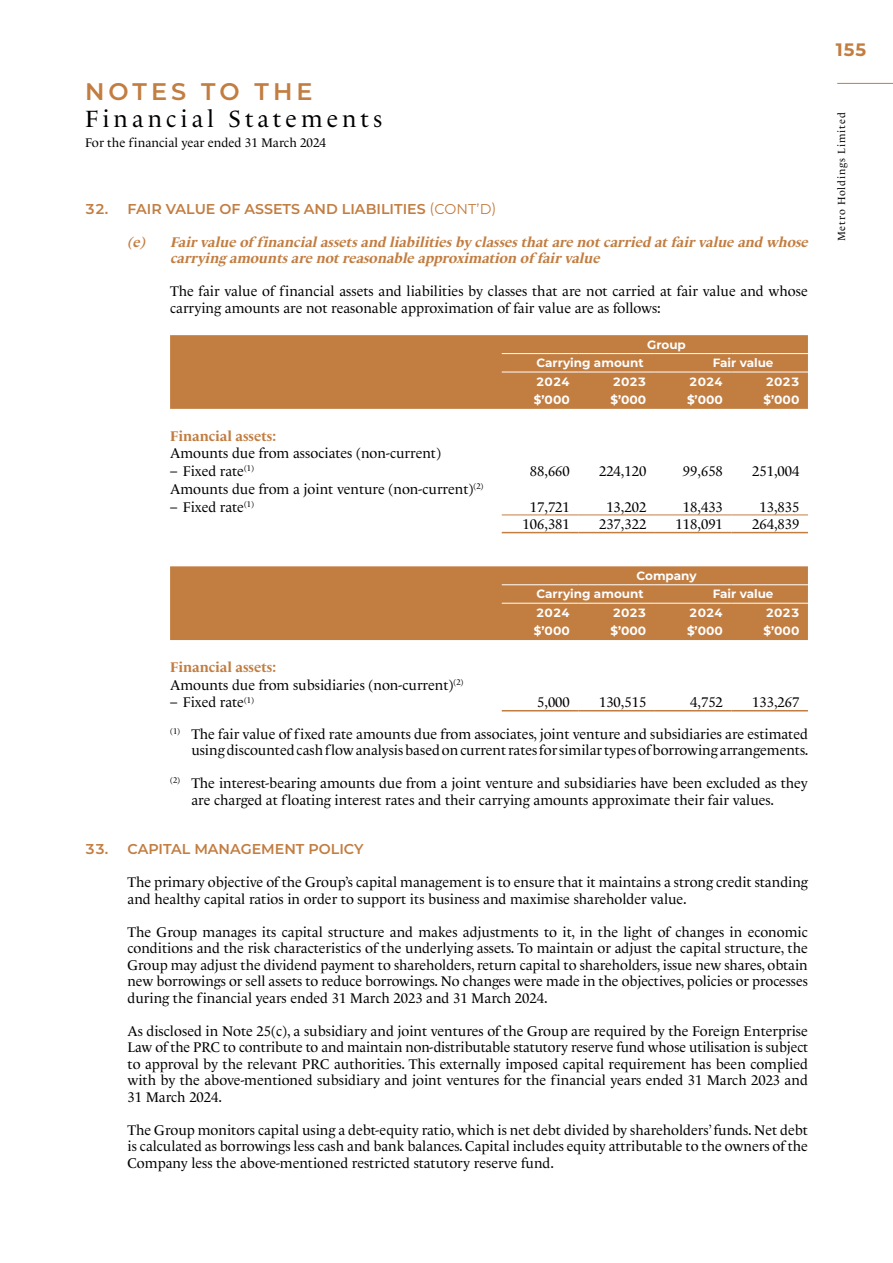
<style>
.page{position:relative;width:893px;height:1263px;background:#fff}
.page>*{position:absolute;margin:0;border:0;box-sizing:border-box;transform-origin:0 0}
.t1{font:24px "Le Monde Livre Cla Std";letter-spacing:.17em;color:#000}
.t2{font:600 24px "Montserrat";letter-spacing:.17em;color:#c27d41}
.t3{font:700 18px "Montserrat Alternates";color:#c27d41}
.t4{font:14.25px/16.5px "Le Monde Livre Cla Std";color:#000}
.t5{font:italic 700 14.25px/16.5px "Le Monde Livre Cla Std";color:#c27d41}
.t6{font:600 14.25px "Montserrat";color:#c27d41}
.t7{font:700 14.25px "Le Monde Livre Cla Std";color:#c27d41}
.t8{font:12.75px "Le Monde Livre Cla Std";color:#000}
.t9{font:700 12px/18.5px "Montserrat";color:#fff}
.t10{font:10.5px "Le Monde Livre Cla Std";letter-spacing:.08em;color:#000}
.s1{font-weight:400}
.s2{font-weight:700;color:#c27d41}
</style>
<div class="page">
<hr style="left:837px;top:83px;width:56px;height:1px;background:#c27d41">
<div style="left:170px;top:335px;width:638px;height:74px;background:#c27d41"></div>
<hr style="left:502px;top:515px;width:76px;height:1px;background:#c27d41">
<hr style="left:578px;top:515px;width:77px;height:1px;background:#c27d41">
<hr style="left:655px;top:515px;width:76px;height:1px;background:#c27d41">
<hr style="left:731px;top:515px;width:77px;height:1px;background:#c27d41">
<hr style="left:502px;top:532px;width:76px;height:1px;background:#c27d41">
<hr style="left:578px;top:532px;width:77px;height:1px;background:#c27d41">
<hr style="left:655px;top:532px;width:76px;height:1px;background:#c27d41">
<hr style="left:731px;top:532px;width:77px;height:1px;background:#c27d41">
<hr style="left:502px;top:372px;width:76px;height:1px;background:#fff">
<hr style="left:578px;top:372px;width:77px;height:1px;background:#fff">
<hr style="left:655px;top:372px;width:76px;height:1px;background:#fff">
<hr style="left:731px;top:372px;width:77px;height:1px;background:#fff">
<hr style="left:502px;top:353px;width:76px;height:1px;background:#fff">
<hr style="left:578px;top:353px;width:77px;height:1px;background:#fff">
<hr style="left:655px;top:353px;width:76px;height:1px;background:#fff">
<hr style="left:731px;top:353px;width:77px;height:1px;background:#fff">
<div style="left:170px;top:566px;width:638px;height:74px;background:#c27d41"></div>
<hr style="left:502px;top:603px;width:76px;height:1px;background:#fff">
<hr style="left:578px;top:603px;width:77px;height:1px;background:#fff">
<hr style="left:655px;top:603px;width:76px;height:1px;background:#fff">
<hr style="left:731px;top:603px;width:77px;height:1px;background:#fff">
<hr style="left:502px;top:584px;width:76px;height:1px;background:#fff">
<hr style="left:578px;top:584px;width:77px;height:1px;background:#fff">
<hr style="left:655px;top:584px;width:76px;height:1px;background:#fff">
<hr style="left:731px;top:584px;width:77px;height:1px;background:#fff">
<hr style="left:502px;top:710px;width:76px;height:1px;background:#c27d41">
<hr style="left:578px;top:710px;width:77px;height:1px;background:#c27d41">
<hr style="left:655px;top:710px;width:76px;height:1px;background:#c27d41">
<hr style="left:731px;top:710px;width:77px;height:1px;background:#c27d41">
<h1 class="t2" style="left:85px;top:75px;width:229px">NOTES TO THE</h1>
<h1 class="t1" style="left:85px;top:105px;width:298px">Financial Statements</h1>
<p class="t8" style="left:85px;top:135px;width:243px">For the financial year ended 31 March 2024</p>
<p class="t6" style="left:85px;top:198px;width:413px">32. FAIR VALUE OF ASSETS AND LIABILITIES <span class="s1">(CONT’D)</span></p>
<p class="t5" style="left:170px;top:234px;width:643px;text-indent:-43px">(e) Fairvalue of financialassetsand liabilitiesby classesthatare notcarried atfairvalue and whose carrying amountsare notreasonable approximation of fairvalue</p>
<p class="t4" style="left:170px;top:283px;width:639px">The fair value of financial assets and liabilities by classes that are not carried at fair value and whose carrying amounts are not reasonable approximation of fair value are as follows:</p>
<p class="t9" style="left:647px;top:335px;width:40px">Group</p>
<p class="t9" style="left:536px;top:353px;width:109px">Carrying amount</p>
<p class="t9" style="left:713px;top:353px;width:62px">Fair value</p>
<p class="t9" style="left:536px;top:371px;width:35px">2024</p>
<p class="t9" style="left:613px;top:371px;width:35px">2023</p>
<p class="t9" style="left:689px;top:371px;width:35px">2024</p>
<p class="t9" style="left:766px;top:371px;width:35px">2023</p>
<p class="t9" style="left:534px;top:390px;width:37px">$’000</p>
<p class="t9" style="left:610px;top:390px;width:37px">$’000</p>
<p class="t9" style="left:687px;top:390px;width:37px">$’000</p>
<p class="t9" style="left:763px;top:390px;width:37px">$’000</p>
<p class="t7" style="left:170px;top:428px;width:107px">Financial assets:</p>
<p class="t4" style="left:170px;top:445px;width:272px">Amounts due from associates (non-current)</p>
<p class="t4" style="left:170px;top:463px;width:85px">– Fixed rate<sup>(1)</sup></p>
<p class="t4" style="left:530px;top:463px;width:41px">88,660</p>
<p class="t4" style="left:599px;top:463px;width:49px">224,120</p>
<p class="t4" style="left:683px;top:463px;width:41px">99,658</p>
<p class="t4" style="left:752px;top:463px;width:49px">251,004</p>
<p class="t4" style="left:170px;top:481px;width:315px">Amounts due from a joint venture (non-current)<sup>(2)</sup></p>
<p class="t4" style="left:170px;top:498px;width:85px">– Fixed rate<sup>(1)</sup></p>
<p class="t4" style="left:530px;top:498px;width:41px">17,721</p>
<p class="t4" style="left:606px;top:498px;width:41px">13,202</p>
<p class="t4" style="left:683px;top:498px;width:41px">18,433</p>
<p class="t4" style="left:759px;top:498px;width:41px">13,835</p>
<p class="t4" style="left:523px;top:516px;width:49px">106,381</p>
<p class="t4" style="left:599px;top:516px;width:49px">237,322</p>
<p class="t4" style="left:676px;top:516px;width:49px">118,091</p>
<p class="t4" style="left:752px;top:516px;width:49px">264,839</p>
<p class="t9" style="left:536px;top:566px;width:162px;text-indent:100px">Company<br>Carrying amount</p>
<p class="t9" style="left:713px;top:584px;width:62px">Fair value</p>
<p class="t9" style="left:536px;top:603px;width:35px">2024</p>
<p class="t9" style="left:613px;top:603px;width:35px">2023</p>
<p class="t9" style="left:689px;top:603px;width:35px">2024</p>
<p class="t9" style="left:766px;top:603px;width:35px">2023</p>
<p class="t9" style="left:534px;top:621px;width:37px">$’000</p>
<p class="t9" style="left:610px;top:621px;width:37px">$’000</p>
<p class="t9" style="left:687px;top:621px;width:37px">$’000</p>
<p class="t9" style="left:763px;top:621px;width:37px">$’000</p>
<p class="t4" style="left:170px;top:658px;width:295px;line-height:17.7px"><span class="s2">Financial assets:<br></span>Amounts due from subsidiaries (non-current)<sup>(2)</sup></p>
<p class="t4" style="left:170px;top:694px;width:85px">– Fixed rate<sup>(1)</sup></p>
<p class="t4" style="left:537px;top:694px;width:34px">5,000</p>
<p class="t4" style="left:599px;top:694px;width:49px">130,515</p>
<p class="t4" style="left:690px;top:694px;width:34px">4,752</p>
<p class="t4" style="left:170px;top:687px;width:639px;line-height:31.2px;text-indent:582px">133,267 <sup>(1)</sup> The fair value of fixed rate amounts due from associates, joint venture and subsidiaries are estimated</p>
<p class="t4" style="left:191px;top:742px;width:619px">using discounted cash flow analysis based on current rates for similar types of borrowing arrangements.</p>
<p class="t4" style="left:191px;top:775px;width:618px;text-indent:-21px"><sup>(2)</sup> The interest-bearing amounts due from a joint venture and subsidiaries have been excluded as they are charged at floating interest rates and their carrying amounts approximate their fair values.</p>
<p class="t6" style="left:85px;top:839px;width:280px">33. CAPITAL MANAGEMENT POLICY</p>
<p class="t4" style="left:128px;top:874px;width:682px">The primary objective of the Group’s capital management is to ensure that it maintains a strong credit standing and healthy capital ratios in order to support its business and maximise shareholder value.</p>
<p class="t4" style="left:128px;top:923px;width:682px;text-align:justify">The Group manages its capital structure and makes adjustments to it, in the light of changes in economic conditions and the risk characteristics of the underlying assets. To maintain or adjust the capital structure, the Group may adjust the dividend payment to shareholders, return capital to shareholders, issue new shares, obtain new borrowings or sell assets to reduce borrowings. No changes were made in the objectives, policies or processes during the financial years ended 31 March 2023 and 31 March 2024.</p>
<p class="t4" style="left:128px;top:1022px;width:682px;text-align:justify">As disclosed in Note 25(c), a subsidiary and joint ventures of the Group are required by the Foreign Enterprise Law of the PRC to contribute to and maintain non-distributable statutory reserve fund whose utilisation is subject to approval by the relevant PRC authorities. This externally imposed capital requirement has been complied with by the above-mentioned subsidiary and joint ventures for the financial years ended 31 March 2023 and 31 March 2024.</p>
<p class="t4" style="left:128px;top:1121px;width:682px;text-align:justify">The Group monitors capital using a debt-equity ratio, which is net debt divided by shareholders’ funds. Net debt is calculated as borrowings less cash and bank balances. Capital includes equity attributable to the owners of the Company less the above-mentioned restricted statutory reserve fund.</p>
<p class="t3" style="left:836px;top:36px;width:32px">155</p>
<p class="t10" style="left:835px;top:241px;width:130px;rotate:-90deg">Metro Holdings Limited</p>
</div>
